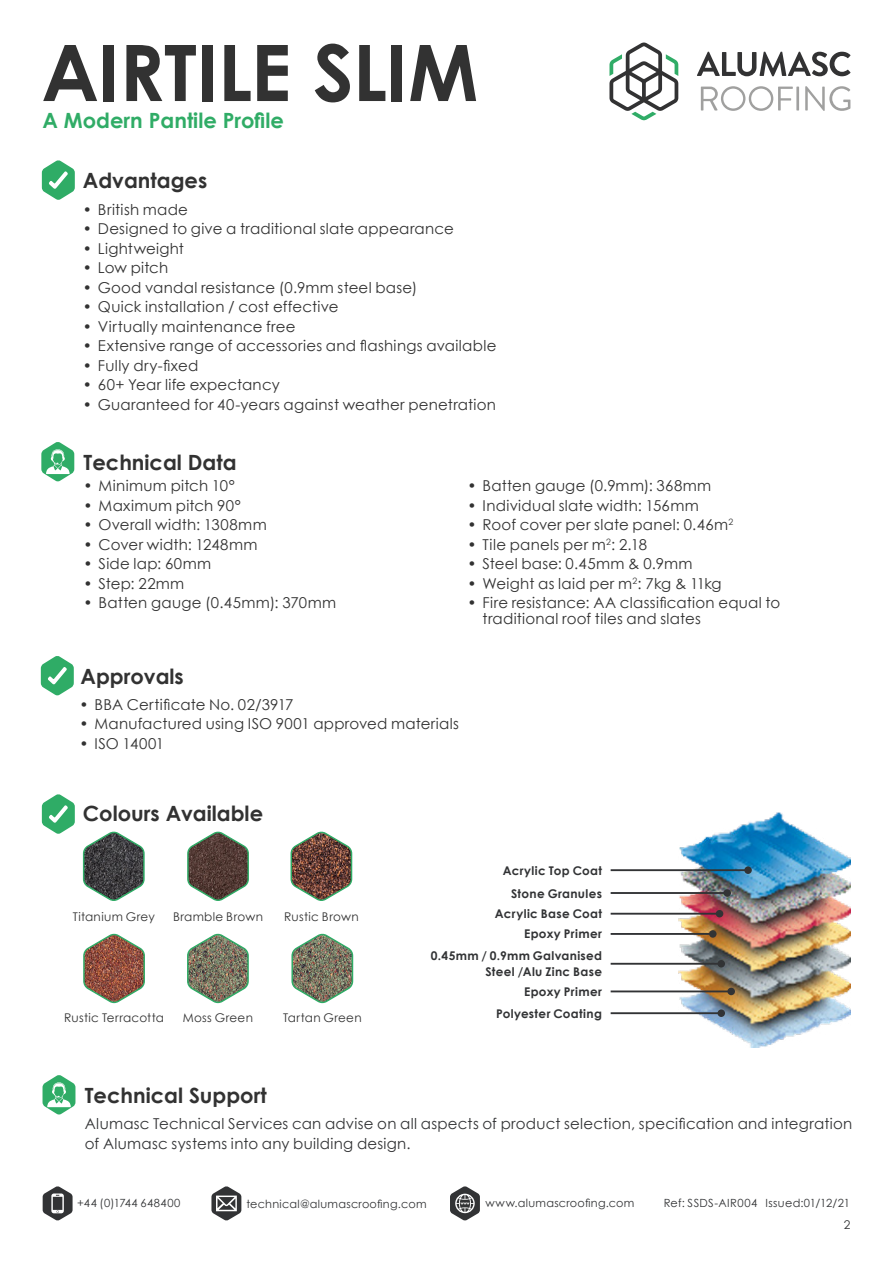
<style>
.page{position:relative;width:893px;height:1263px;background:#fff}
.page>*{position:absolute;margin:0;border:0;box-sizing:border-box;transform-origin:0 0}
.t1{font:700 78px "Century Gothic";letter-spacing:-.01em;color:#323232}
.t2{font:700 21px "Century Gothic";color:#323232}
.t3{font:700 21px "Century Gothic";color:#30ac66}
.t4{font:15px/15.8px "Century Gothic";letter-spacing:.02em;color:#323232}
.t5{font:15px/19.5px "Century Gothic";letter-spacing:.02em;color:#323335}
.t6{font:15px "Century Gothic";color:#323232}
.t7{font:700 12px/22.8px "Century Gothic";letter-spacing:.03em;color:#323335;text-align:right}
.t8{font:12px "Century Gothic";letter-spacing:.025em;color:#323232}
.t9{font:12px "Century Gothic";color:#323335}
.t10{font:11.25px "Century Gothic";letter-spacing:.025em;color:#323335}
.t11{font:11.25px "Century Gothic";letter-spacing:.045em;color:#323335}
</style>
<div class="page">
<svg style="left:697px;top:52px;width:153px;height:24px"></svg>
<svg style="left:701px;top:86px;width:92px;height:25px"></svg>
<hr style="left:796px;top:87px;width:3px;height:24px;background:#a0a09f">
<svg style="left:805px;top:86px;width:45px;height:25px"></svg>
<svg style="left:609px;top:43px;width:69px;height:77px"></svg>
<svg style="left:43px;top:1186px;width:30px;height:34px"></svg>
<svg style="left:450px;top:1186px;width:30px;height:34px"></svg>
<svg style="left:211px;top:1186px;width:30px;height:34px"></svg>
<svg style="left:43px;top:1075px;width:32px;height:39px"></svg>
<svg style="left:41px;top:656px;width:33px;height:39px"></svg>
<svg style="left:42px;top:160px;width:33px;height:40px"></svg>
<svg style="left:41px;top:442px;width:33px;height:39px"></svg>
<svg style="left:42px;top:794px;width:33px;height:40px"></svg>
<svg style="left:82px;top:831px;width:63px;height:70px"></svg>
<svg style="left:187px;top:831px;width:62px;height:70px"></svg>
<img style="left:290px;top:831px;width:63px;height:70px">
<img style="left:83px;top:933px;width:62px;height:71px">
<img style="left:187px;top:933px;width:62px;height:71px">
<img style="left:291px;top:933px;width:63px;height:71px">
<img style="left:678px;top:812px;width:172px;height:235px">
<hr style="left:611px;top:869px;width:137px;height:2px;background:#323335">
<div style="left:744px;top:866px;width:8px;height:8px;background:#323335;border-radius:50%"></div>
<hr style="left:611px;top:892px;width:116px;height:2px;background:#323335">
<div style="left:723px;top:889px;width:8px;height:8px;background:#323335;border-radius:50%"></div>
<hr style="left:611px;top:913px;width:109px;height:2px;background:#323335">
<div style="left:716px;top:910px;width:7px;height:7px;background:#323335;border-radius:50%"></div>
<hr style="left:611px;top:933px;width:102px;height:2px;background:#323335">
<div style="left:709px;top:930px;width:8px;height:8px;background:#323335;border-radius:50%"></div>
<hr style="left:611px;top:963px;width:110px;height:2px;background:#323335">
<div style="left:717px;top:960px;width:8px;height:7px;background:#323335;border-radius:50%"></div>
<hr style="left:611px;top:990px;width:120px;height:2px;background:#323335">
<div style="left:727px;top:988px;width:8px;height:7px;background:#323335;border-radius:50%"></div>
<hr style="left:611px;top:1012px;width:110px;height:2px;background:#323335">
<div style="left:717px;top:1009px;width:8px;height:8px;background:#323335;border-radius:50%"></div>
<h1 class="t1" style="left:41px;top:14px;width:438px">AIRTILE SLIM</h1>
<h2 class="t3" style="left:43px;top:105px;width:243px">A Modern Pantile Profile</h2>
<h2 class="t2" style="left:83px;top:164px;width:126px">Advantages</h2>
<p class="t4" style="left:83px;top:201px;width:107px">• British made</p>
<p class="t4" style="left:83px;top:221px;width:372px">• Designed to give a traditional slate appearance</p>
<p class="t4" style="left:83px;top:240px;width:103px">• Lightweight</p>
<p class="t6" style="left:83px;top:257px;width:87px">• Low pitch</p>
<p class="t4" style="left:83px;top:279px;width:336px">• Good vandal resistance (0.9mm steel base)</p>
<p class="t4" style="left:83px;top:299px;width:257px">• Quick installation / cost effective</p>
<p class="t4" style="left:83px;top:318px;width:214px">• Virtually maintenance free</p>
<p class="t4" style="left:83px;top:338px;width:415px">• Extensive range of accessories and flashings available</p>
<p class="t4" style="left:83px;top:357px;width:117px">• Fully dry-fixed</p>
<p class="t4" style="left:83px;top:377px;width:198px">• 60+ Year life expectancy</p>
<p class="t4" style="left:83px;top:396px;width:415px">• Guaranteed for 40-years against weather penetration</p>
<h2 class="t2" style="left:84px;top:446px;width:154px">Technical Data</h2>
<p class="t4" style="left:84px;top:478px;width:153px">• Minimum pitch 10°</p>
<p class="t4" style="left:84px;top:497px;width:159px">• Maximum pitch 90°</p>
<p class="t4" style="left:84px;top:517px;width:185px">• Overall width: 1308mm</p>
<p class="t4" style="left:84px;top:536px;width:175px">• Cover width: 1248mm</p>
<p class="t4" style="left:84px;top:556px;width:129px">• Side lap: 60mm</p>
<p class="t4" style="left:84px;top:575px;width:102px">• Step: 22mm</p>
<p class="t4" style="left:84px;top:595px;width:254px">• Batten gauge (0.45mm): 370mm</p>
<p class="t4" style="left:468px;top:478px;width:245px">• Batten gauge (0.9mm): 368mm</p>
<p class="t4" style="left:468px;top:497px;width:233px">• Individual slate width: 156mm</p>
<p class="t4" style="left:468px;top:517px;width:267px">• Roof cover per slate panel: 0.46m<sup>2</sup></p>
<p class="t4" style="left:468px;top:536px;width:181px">• Tile panels per m<sup>2</sup>: 2.18</p>
<p class="t4" style="left:468px;top:556px;width:226px">• Steel base: 0.45mm &amp; 0.9mm</p>
<p class="t4" style="left:468px;top:575px;width:256px">• Weight as laid per m<sup>2</sup>: 7kg &amp; 11kg</p>
<p class="t4" style="left:483px;top:595px;width:299px;text-indent:-15px">• Fire resistance: AA classification equal to traditional roof tiles and slates</p>
<h2 class="t2" style="left:81px;top:660px;width:105px">Approvals</h2>
<p class="t4" style="left:80px;top:696px;width:215px">• BBA Certificate No. 02/3917</p>
<p class="t4" style="left:80px;top:715px;width:381px">• Manufactured using ISO 9001 approved materials</p>
<p class="t4" style="left:80px;top:735px;width:86px">• ISO 14001</p>
<h2 class="t2" style="left:83px;top:797px;width:182px">Colours Available</h2>
<p class="t8" style="left:73px;top:908px;width:84px">Titanium Grey</p>
<p class="t8" style="left:173px;top:908px;width:91px">Bramble Brown</p>
<p class="t8" style="left:284px;top:908px;width:76px">Rustic Brown</p>
<p class="t8" style="left:64px;top:1009px;width:101px">Rustic Terracotta</p>
<p class="t8" style="left:183px;top:1009px;width:72px">Moss Green</p>
<p class="t8" style="left:283px;top:1009px;width:80px">Tartan Green</p>
<h2 class="t2" style="left:85px;top:1079px;width:183px">Technical Support</h2>
<p class="t7" style="left:503px;top:858px;width:101px">Acrylic Top Coat<br>Stone Granules</p>
<p class="t7" style="left:495px;top:903px;width:109px;line-height:20.2px">Acrylic Base Coat<br>Epoxy Primer</p>
<p class="t7" style="left:431px;top:947px;width:173px;line-height:15.8px">0.45mm / 0.9mm Galvanised<br>Steel /Alu Zinc Base</p>
<p class="t7" style="left:496px;top:980px;width:107px;line-height:21.8px">Epoxy Primer<br>Polyester Coating</p>
<p class="t5" style="left:85px;top:1114px;width:769px">Alumasc Technical Services can advise on all aspects of product selection, specification and integration of Alumasc systems into any building design.</p>
<p class="t11" style="left:77px;top:1195px;width:105px">+44 (0)1744 648400</p>
<p class="t10" style="left:246px;top:1196px;width:182px">technical@alumascroofing.com</p>
<p class="t10" style="left:486px;top:1195px;width:150px">www.alumascroofing.com</p>
<p class="t10" style="left:664px;top:1195px;width:188px">Ref: SSDS-AIR004 Issued:01/12/21</p>
<p class="t9" style="left:844px;top:1217px;width:8px">2</p>
</div>
